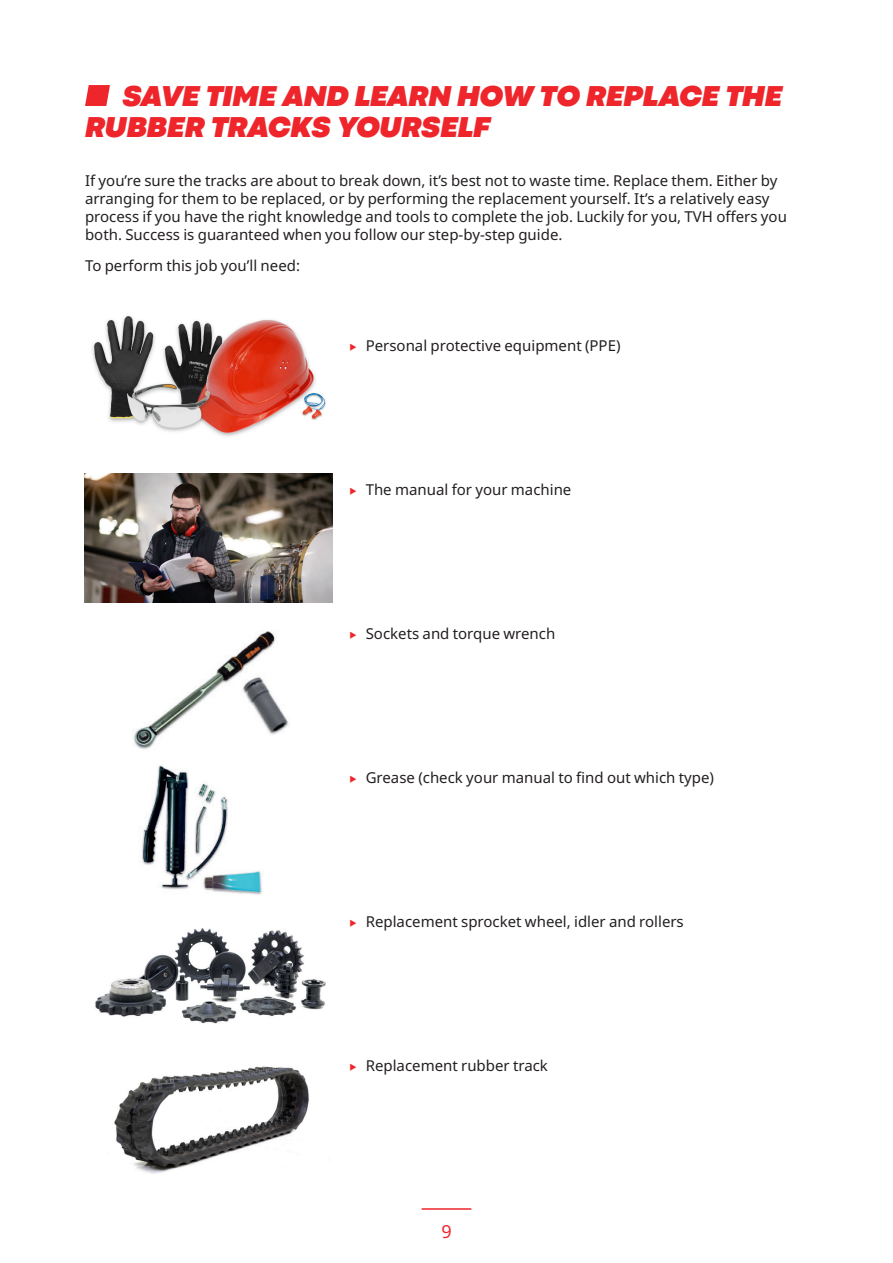
<style>
.page{position:relative;width:893px;height:1263px;background:#fff}
.page>*{position:absolute;margin:0;border:0;box-sizing:border-box;transform-origin:0 0}
._1__Title{font:italic 900 30px/31.5px "Codec Pro";color:#ee262c}
.t1{font:18px "Noto Sans";color:#ee262c}
.Body_Tekst{font:15px/18px "Noto Sans";color:#231f20}
.s1{color:#ee262c}
</style>
<div class="page">
<hr style="left:422px;top:1208px;width:49px;height:2px;background:#ee262c">
<svg style="left:85px;top:85px;width:25px;height:21px"></svg>
<img style="left:92px;top:316px;width:234px;height:121px">
<img style="left:85px;top:474px;width:247px;height:128px">
<img style="left:133px;top:631px;width:156px;height:118px">
<img style="left:141px;top:765px;width:122px;height:130px">
<img style="left:95px;top:928px;width:231px;height:96px">
<img style="left:114px;top:1066px;width:196px;height:108px">
<p class="_1__Title" style="left:85px;top:79px;width:699px;text-indent:37px">SAVE TIME AND LEARN HOW TO REPLACE THE<br>RUBBER TRACKS YOURSELF</p>
<p class="Body_Tekst" style="left:85px;top:172px;width:703px">If you’re sure the tracks are about to break down, it’s best not to waste time. Replace them. Either by arranging for them to be replaced, or by performing the replacement yourself. It’s a relatively easy process if you have the right knowledge and tools to complete the job. Luckily for you, TVH offers you both. Success is guaranteed when you follow our step-by-step guide.</p>
<p class="Body_Tekst" style="left:85px;top:257px;width:216px">To perform this job you’ll need:</p>
<p class="Body_Tekst" style="left:349px;top:337px;width:273px"><span class="s1">▶</span> Personal protective equipment (PPE)</p>
<p class="Body_Tekst" style="left:349px;top:481px;width:224px"><span class="s1">▶</span> The manual for your machine</p>
<p class="Body_Tekst" style="left:349px;top:625px;width:208px"><span class="s1">▶</span> Sockets and torque wrench</p>
<p class="Body_Tekst" style="left:349px;top:769px;width:367px"><span class="s1">▶</span> Grease (check your manual to find out which type)</p>
<p class="Body_Tekst" style="left:349px;top:913px;width:337px"><span class="s1">▶</span> Replacement sprocket wheel, idler and rollers</p>
<p class="Body_Tekst" style="left:349px;top:1057px;width:201px"><span class="s1">▶</span> Replacement rubber track</p>
<p class="t1" style="left:441px;top:1219px;width:12px">9</p>
</div>
